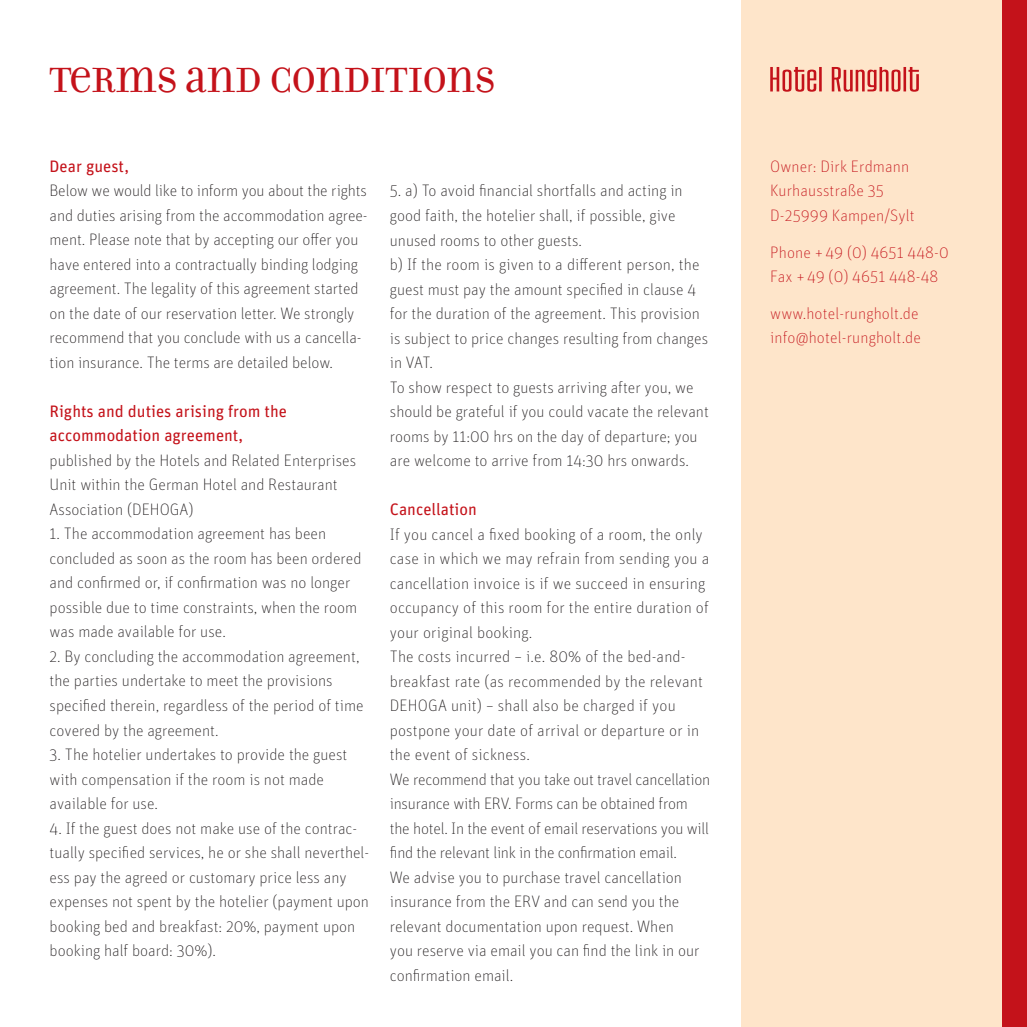
<style>
.page{position:relative;width:1027px;height:1027px;background:#fff}
.page>*{position:absolute;margin:0;border:0;box-sizing:border-box;transform-origin:0 0}
.t1{font:37.62px "Filosofia Unicase";color:#c4121a}
.t2{font:100 16.62px/24.5px "Unit";color:#231f20}
.t3{font:100 16.62px/24.5px "Unit";letter-spacing:.01em;color:#c4121a}
.t4{font:16.62px/24.5px "Unit";color:#c4121a}
</style>
<div class="page">
<div style="left:742px;top:0;width:285px;height:1027px;background:#fee5ca"></div>
<svg style="left:770px;top:67px;width:149px;height:25px"></svg>
<div style="left:1002px;top:0;width:25px;height:1027px;background:#c4121a"></div>
<h1 class="t1" style="left:50px;top:58px;width:447px">TERMS AND CONDITIONS</h1>
<p class="t4" style="left:50px;top:153px;width:81px">Dear guest,</p>
<p class="t2" style="left:50px;top:178px;width:320px">Below we would like to inform you about the rights and duties arising from the accommodation agree&shy;ment. Please note that by accepting our offer you have entered into a contractually binding lodging agreement. The legality of this agreement started on the date of our reservation letter. We strongly recommend that you conclude with us a cancella&shy;tion insurance. The terms are detailed below.</p>
<p class="t4" style="left:50px;top:398px;width:239px">Rights and duties arising from the accommodation agreement,</p>
<p class="t2" style="left:50px;top:447px;width:308px">published by the Hotels and Related Enterprises<br>Unit within the German Hotel and Restaurant<br>Association (DEHOGA)</p>
<p class="t2" style="left:50px;top:521px;width:313px">1. The accommodation agreement has been concluded as soon as the room has been ordered and confirmed or, if confirmation was no longer possible due to time constraints, when the room was made available for use.</p>
<p class="t2" style="left:50px;top:644px;width:315px">2. By concluding the accommodation agreement, the parties undertake to meet the provisions specified therein, regardless of the period of time covered by the agreement.</p>
<p class="t2" style="left:50px;top:742px;width:299px">3. The hotelier undertakes to provide the guest with compensation if the room is not made available for use.</p>
<p class="t2" style="left:50px;top:815px;width:321px">4. If the guest does not make use of the contrac&shy;tually specified services, he or she shall neverthel&shy;ess pay the agreed or customary price less any expenses not spent by the hotelier (payment upon booking bed and breakfast: 20%, payment upon booking half board: 30%).</p>
<p class="t2" style="left:390px;top:178px;width:320px">5. a) To avoid financial shortfalls and acting in good faith, the hotelier shall, if possible, give unused rooms to other guests.<br>b) If the room is given to a different person, the guest must pay the amount specified in clause 4 for the duration of the agreement. This provision is subject to price changes resulting from changes in VAT.<br>To show respect to guests arriving after you, we should be grateful if you could vacate the relevant rooms by 11:00 hrs on the day of departure; you are welcome to arrive from 14:30 hrs onwards.</p>
<p class="t4" style="left:390px;top:497px;width:88px">Cancellation</p>
<p class="t2" style="left:390px;top:521px;width:322px">If you cancel a fixed booking of a room, the only case in which we may refrain from sending you a cancellation invoice is if we succeed in ensuring occupancy of this room for the entire duration of your original booking.<br>The costs incurred – i.e. 80% of the bed-and&shy;breakfast rate (as recommended by the relevant DEHOGA unit) – shall also be charged if you postpone your date of arrival or departure or in the event of sickness.<br>We recommend that you take out travel cancellation insurance with ERV. Forms can be obtained from the hotel. In the event of email reservations you will find the relevant link in the confirmation email.<br>We advise you to purchase travel cancellation insurance from the ERV and can send you the relevant documentation upon request. When<br>you reserve via email you can find the link in our confirmation email.</p>
<p class="t3" style="left:770px;top:153px;width:146px">Owner: Dirk Erdmann<br>Kurhausstraße 35<br>D-25999 Kampen/Sylt</p>
<p class="t3" style="left:770px;top:239px;width:180px">Phone + 49 (0) 4651 448-0<br>Fax + 49 (0) 4651 448-48</p>
<p class="t3" style="left:770px;top:300px;width:152px">www.hotel-rungholt.de info@hotel-rungholt.de</p>
</div>
